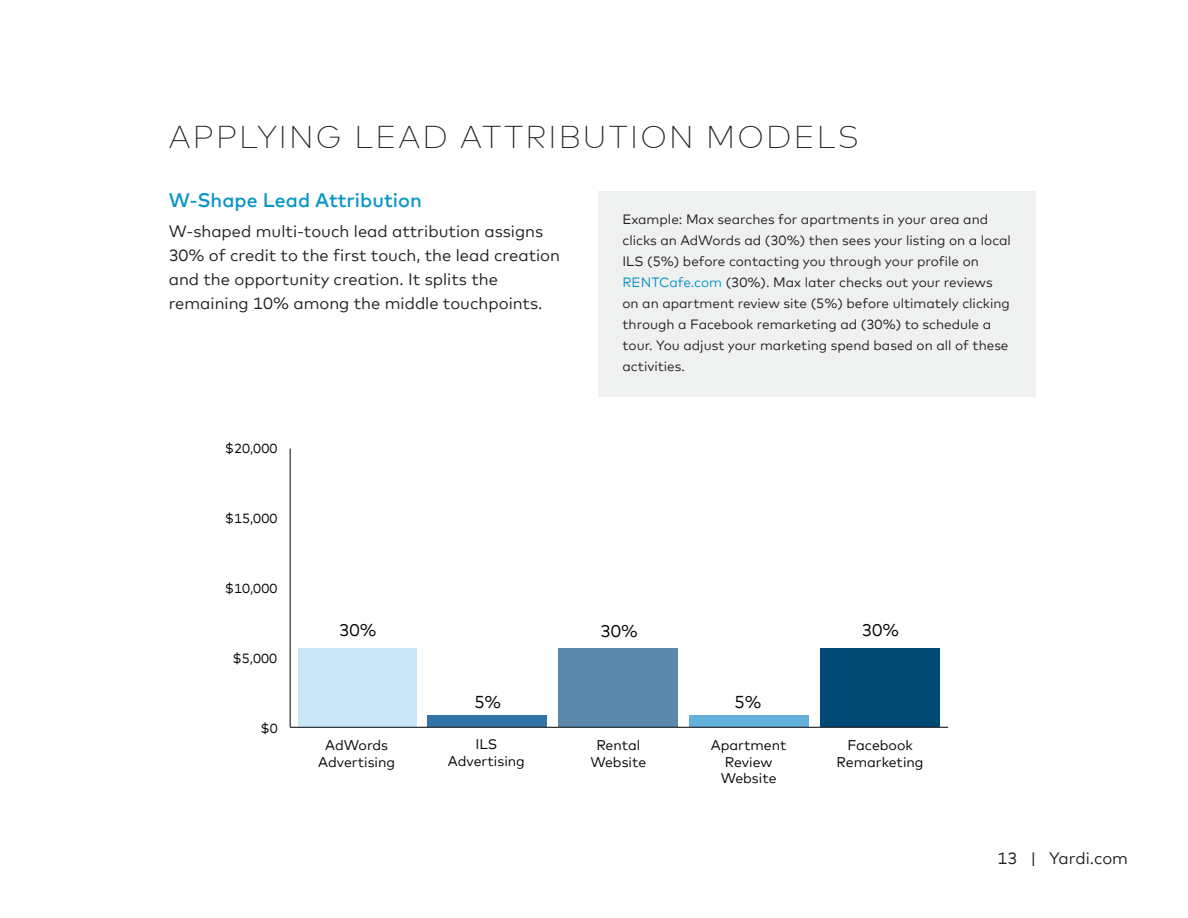
<style>
.page{position:relative;width:1188px;height:918px;background:#fff}
.page>*{position:absolute;margin:0;border:0;box-sizing:border-box;transform-origin:0 0}
.t1{font:200 31.5px "Mark Offc Pro";letter-spacing:.07em;color:#231f20}
.t2{font:500 19.5px "Mark Offc Pro";color:#0995c5}
.t3{font:17.25px "Mark Offc Pro";color:#020304}
.t4{font:16.5px/24px "Mark Offc Pro";color:#231f20}
.t5{font:14.1px/16.8px "Mark Offc Pro";color:#020304;text-align:center}
.t6{font:13.5px/21px "Mark Offc Pro";color:#231f20}
.t7{font:13.35px "Mark Offc Pro";color:#020304}
.s1{color:#0995c5}
</style>
<div class="page">
<div style="left:428px;top:715px;width:119px;height:12px;background:#3273a9"></div>
<div style="left:690px;top:715px;width:119px;height:12px;background:#64b2dc"></div>
<div style="left:298px;top:648px;width:119px;height:79px;background:#c8e6f6"></div>
<div style="left:559px;top:648px;width:119px;height:79px;background:#5c88ab"></div>
<div style="left:821px;top:648px;width:119px;height:79px;background:#014a76"></div>
<hr style="left:290px;top:448px;width:1px;height:279px;background:#020304">
<hr style="left:290px;top:727px;width:658px;height:1px;background:#020304">
<div style="left:598px;top:191px;width:438px;height:206px;background:#eff0f0"></div>
<h1 class="t1" style="left:169px;top:114px;width:692px">APPLYING LEAD ATTRIBUTION MODELS</h1>
<h2 class="t2" style="left:169px;top:185px;width:255px">W-Shape Lead Attribution</h2>
<p class="t4" style="left:169px;top:218px;width:393px">W-shaped multi-touch lead attribution assigns 30% of credit to the first touch, the lead creation and the opportunity creation. It splits the remaining 10% among the middle touchpoints.</p>
<p class="t7" style="left:225px;top:438px;width:54px">$20,000</p>
<p class="t7" style="left:225px;top:508px;width:54px">$15,000</p>
<p class="t7" style="left:225px;top:578px;width:54px">$10,000</p>
<p class="t7" style="left:233px;top:648px;width:46px">$5,000</p>
<p class="t3" style="left:339px;top:617px;width:39px">30%</p>
<p class="t6" style="left:622px;top:208px;width:390px">Example: Max searches for apartments in your area and clicks an AdWords ad (30%) then sees your listing on a local ILS (5%) before contacting you through your profile on <span class="s1">RENTCafe.com</span> (30%). Max later checks out your reviews on an apartment review site (5%) before ultimately clicking through a Facebook remarketing ad (30%) to schedule a tour. You adjust your marketing spend based on all of these activities.</p>
<p class="t3" style="left:601px;top:618px;width:39px">30%</p>
<p class="t3" style="left:862px;top:617px;width:39px">30%</p>
<p class="t7" style="left:260px;top:718px;width:19px">$0</p>
<p class="t3" style="left:474px;top:689px;width:29px">5%</p>
<p class="t3" style="left:734px;top:689px;width:29px">5%</p>
<p class="t5" style="left:448px;top:735px;width:79px">ILS<br>Advertising</p>
<p class="t5" style="left:318px;top:735px;width:79px">AdWords<br>Advertising</p>
<p class="t5" style="left:837px;top:736px;width:88px">Facebook<br>Remarketing</p>
<p class="t5" style="left:590px;top:735px;width:57px">Rental<br>Website</p>
<p class="t5" style="left:711px;top:735px;width:77px">Apartment<br>Review<br>Website</p>
<p class="t4" style="left:998px;top:845px;width:132px">13 | Yardi.com</p>
</div>
